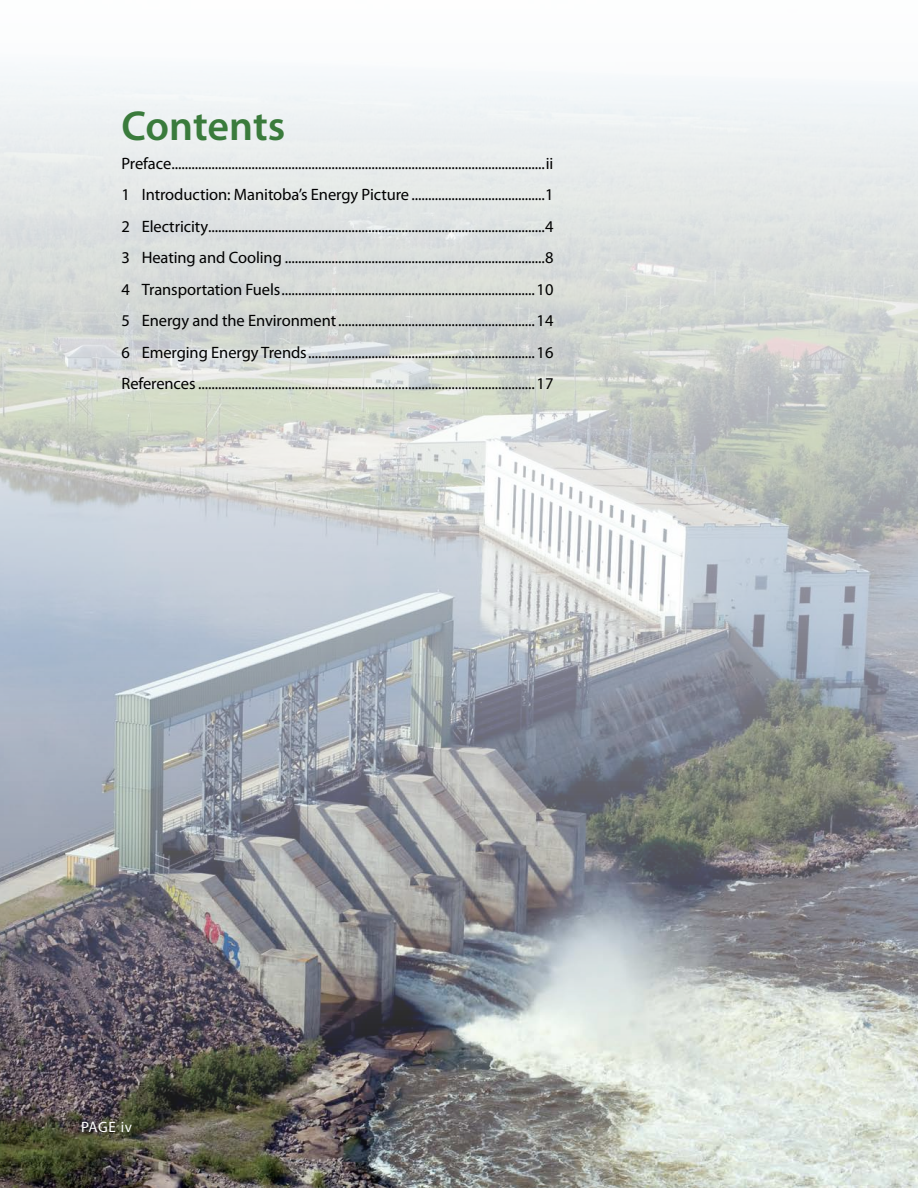
<style>
.page{position:relative;width:918px;height:1188px;background:#fff}
.page>*{position:absolute;margin:0;border:0;box-sizing:border-box;transform-origin:0 0}
.t1{font:600 42px "Myriad Pro";letter-spacing:-.005em;color:#3a7b3c}
.t2{font:16.5px/31.5px "Myriad Pro";letter-spacing:-.005em;color:#000;text-align:justify}
.t3{font:15px "Myriad Pro";letter-spacing:.04em;color:#fff}
</style>
<div class="page">
<img style="left:0;top:73px;width:918px;height:1115px">
<h1 class="t1" style="left:122px;top:99px;width:165px">Contents</h1>
<p class="t2" style="left:121px;top:147px;width:434px">Preface................................................................................................................ii 1 Introduction: Manitoba’s Energy Picture ........................................1<br>2 Electricity.....................................................................................................4<br>3 Heating and Cooling ..............................................................................8<br>4 Transportation Fuels............................................................................10<br>5 Energy and the Environment...........................................................14<br>6 Emerging Energy Trends....................................................................16<br>References .....................................................................................................17</p>
<p class="t3" style="left:81px;top:1117px;width:53px">PAGE iv</p>
</div>
